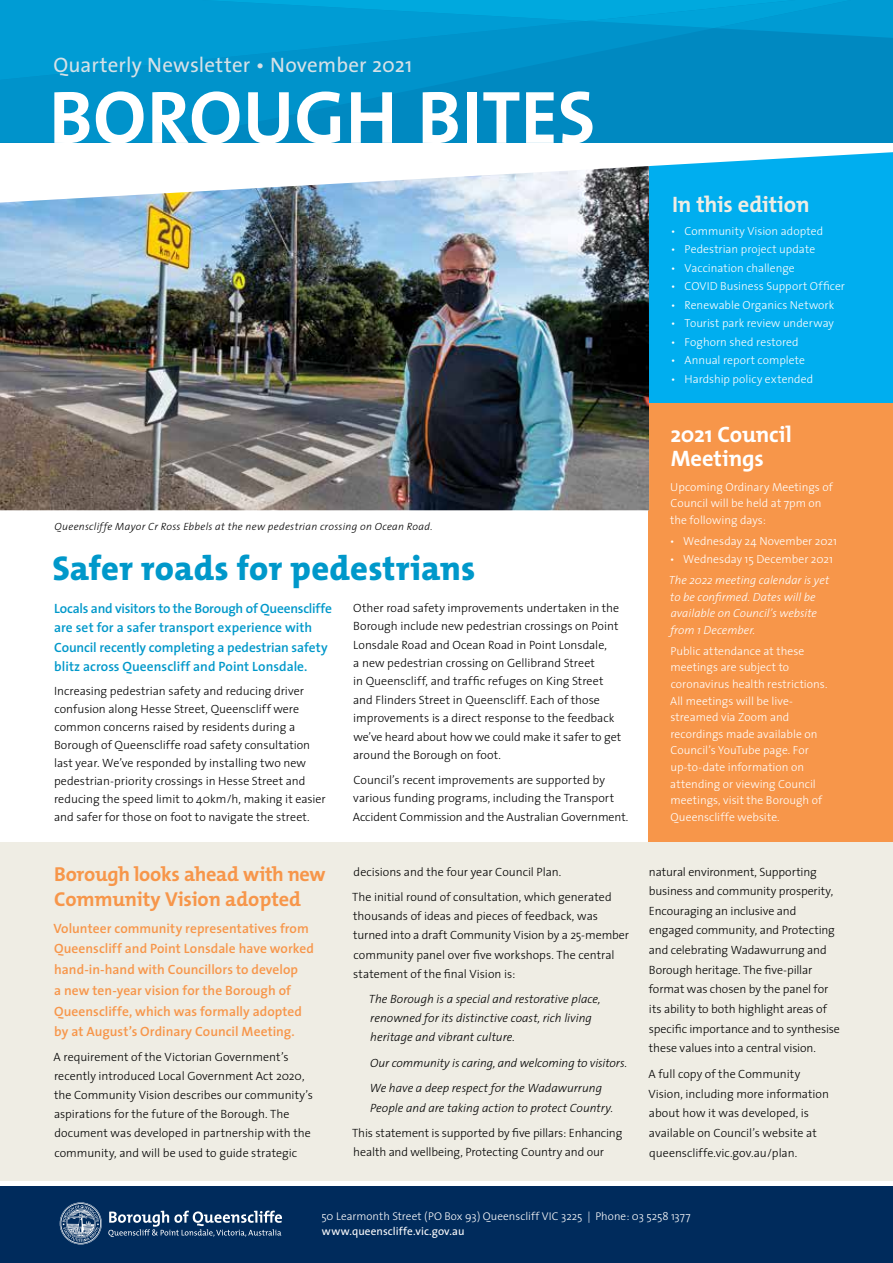
<style>
.page{position:relative;width:893px;height:1263px;background:#fff}
.page>*{position:absolute;margin:0;border:0;box-sizing:border-box;transform-origin:0 0}
.t1{font:75px "The Sans Bold Caps";letter-spacing:.01em;color:#fff}
.t2{font:800 34.5px "The Mix B8";letter-spacing:.005em;color:#0098ca}
.t3{font:700 22.5px/24px "The Mix";letter-spacing:-.005em;color:#fff}
.t4{font:700 22.5px "The Mix";letter-spacing:-.01em;color:#efede4}
.t5{font:21px "The Sans";letter-spacing:.005em;color:#d6e1e7}
.t6{font:700 20.25px/24.5px "The Mix B7";letter-spacing:-.01em;color:#f7964a}
.t7{font:600 13.5px/20.7px "The Sans";letter-spacing:.005em;color:#f7964a}
.t8{font:600 13.5px/19.5px "The Sans";letter-spacing:-.005em;color:#0098ca}
.t9{font:300 12px/19.6px "The Sans";letter-spacing:-.005em;color:#000}
.t10{font:italic 300 12px/19.2px "The Sans";color:#000}
.t11{font:300 11.7px/16.6px "The Sans";color:#fff}
.t12{font:italic 300 11.7px/16.6px "The Sans";color:#fff}
.t13{font:300 11.25px "The Sans";letter-spacing:.005em;color:#fff}
.t14{font:11.25px "The Sans";letter-spacing:.01em;color:#fff}
.t15{font:italic 300 10.5px "The Sans";letter-spacing:.025em;color:#000}
</style>
<div class="page">
<div style="left:0;top:842px;width:893px;height:338px;background:#efede4"></div>
<div style="left:649px;top:152px;width:244px;height:252px;background:#00aeef"></div>
<div style="left:649px;top:404px;width:244px;height:438px;background:#f7964a"></div>
<div style="left:0;top:1186px;width:893px;height:77px;background:#002b5c"></div>
<div style="left:0;top:0;width:893px;height:142px;background:#0089c1"></div>
<svg style="left:0;top:0;width:412px;height:80px;fill:#009cd4"></svg>
<svg style="left:201px;top:0;width:692px;height:38px"></svg>
<svg style="left:60px;top:1202px;width:42px;height:42px"></svg>
<svg style="left:108px;top:1210px;width:174px;height:27px"></svg>
<img style="left:0;top:166px;width:649px;height:344px">
<h3 class="t5" style="left:53px;top:47px;width:360px">Quarterly Newsletter • November 2021</h3>
<h1 class="t1" style="left:49px;top:55px;width:548px">BOROUGH BITES</h1>
<p class="t15" style="left:55px;top:518px;width:379px">Queenscliffe Mayor Cr Ross Ebbels at the new pedestrian crossing on Ocean Road.</p>
<h2 class="t2" style="left:52px;top:549px;width:424px">Safer roads for pedestrians</h2>
<p class="t8" style="left:54px;top:598px;width:279px">Locals and visitors to the Borough of Queenscliffe are set for a safer transport experience with Council recently completing a pedestrian safety blitz across Queenscliff and Point Lonsdale.</p>
<p class="t9" style="left:54px;top:681px;width:273px;line-height:18px">Increasing pedestrian safety and reducing driver confusion along Hesse Street, Queenscliff were common concerns raised by residents during a Borough of Queenscliffe road safety consultation last year. We’ve responded by installing two new pedestrian-priority crossings in Hesse Street and reducing the speed limit to 40km/h, making it easier and safer for those on foot to navigate the street.</p>
<p class="t9" style="left:353px;top:598px;width:270px;line-height:18.5px">Other road safety improvements undertaken in the Borough include new pedestrian crossings on Point Lonsdale Road and Ocean Road in Point Lonsdale,<br>a new pedestrian crossing on Gellibrand Street<br>in Queenscliff, and traffic refuges on King Street and Flinders Street in Queenscliff. Each of those improvements is a direct response to the feedback we’ve heard about how we could make it safer to get around the Borough on foot.</p>
<p class="t9" style="left:353px;top:770px;width:277px;line-height:18.5px">Council’s recent improvements are supported by various funding programs, including the Transport<br>Accident Commission and the Australian Government.</p>
<h3 class="t6" style="left:54px;top:863px;width:273px">Borough looks ahead with new<br>Community Vision adopted</h3>
<p class="t7" style="left:53px;top:917px;width:262px">Volunteer community representatives from Queenscliff and Point Lonsdale have worked hand-in-hand with Councillors to develop<br>a new ten-year vision for the Borough of Queenscliffe, which was formally adopted by at August’s Ordinary Council Meeting.</p>
<p class="t9" style="left:54px;top:1047px;width:261px;line-height:19.2px">A requirement of the Victorian Government’s recently introduced Local Government Act 2020, the Community Vision describes our community’s aspirations for the future of the Borough. The document was developed in partnership with the community, and will be used to guide strategic</p>
<p class="t9" style="left:352px;top:858px;width:261px;line-height:25.5px">decisions and the four year Council Plan.<br>The initial round of consultation, which generated</p>
<p class="t9" style="left:353px;top:906px;width:277px;line-height:19.2px">thousands of ideas and pieces of feedback, was turned into a draft Community Vision by a 25-member community panel over five workshops. The central statement of the final Vision is:</p>
<p class="t10" style="left:369px;top:989px;width:233px">The Borough is a special and restorative place, renowned for its distinctive coast, rich living heritage and vibrant culture.</p>
<p class="t10" style="left:370px;top:1050px;width:259px;line-height:25.5px">Our community is caring, and welcoming to visitors.<br>We have a deep respect for the Wadawurrung</p>
<p class="t10" style="left:370px;top:1097px;width:245px">People and are taking action to protect Country.</p>
<p class="t9" style="left:352px;top:1123px;width:272px;line-height:19.2px">This statement is supported by five pillars: Enhancing health and wellbeing, Protecting Country and our</p>
<h3 class="t4" style="left:672px;top:185px;width:139px">In this edition</h3>
<p class="t11" style="left:671px;top:222px;width:154px">• Community Vision adopted</p>
<p class="t11" style="left:671px;top:240px;width:146px">• Pedestrian project update</p>
<p class="t11" style="left:671px;top:259px;width:126px">• Vaccination challenge</p>
<p class="t11" style="left:671px;top:277px;width:176px">• COVID Business Support Officer</p>
<p class="t11" style="left:671px;top:296px;width:165px">• Renewable Organics Network</p>
<p class="t11" style="left:671px;top:315px;width:165px">• Tourist park review underway</p>
<p class="t11" style="left:671px;top:333px;width:130px">• Foghorn shed restored</p>
<p class="t11" style="left:671px;top:352px;width:136px">• Annual report complete</p>
<p class="t11" style="left:671px;top:370px;width:144px">• Hardship policy extended</p>
<h3 class="t3" style="left:670px;top:421px;width:123px">2021 Council<br>Meetings</h3>
<p class="t11" style="left:670px;top:478px;width:164px">Upcoming Ordinary Meetings of<br>Council will be held at 7pm on the following days:</p>
<p class="t11" style="left:670px;top:532px;width:169px">• Wednesday 24 November 2021</p>
<p class="t11" style="left:670px;top:551px;width:165px">• Wednesday 15 December 2021</p>
<p class="t12" style="left:669px;top:572px;width:162px">The 2022 meeting calendar is yet to be confirmed. Dates will be available on Council’s website from 1 December.</p>
<p class="t11" style="left:670px;top:642px;width:159px">Public attendance at these meetings are subject to coronavirus health restrictions.<br>All meetings will be live&shy;streamed via Zoom and recordings made available on<br>Council’s YouTube page. For up-to-date information on attending or viewing Council meetings, visit the Borough of<br>Queenscliffe website.</p>
<p class="t9" style="left:649px;top:861px;width:193px">natural environment, Supporting business and community prosperity, Encouraging an inclusive and engaged community, and Protecting and celebrating Wadawurrung and Borough heritage. The five-pillar format was chosen by the panel for its ability to both highlight areas of specific importance and to synthesise these values into a central vision.</p>
<p class="t9" style="left:648px;top:1064px;width:182px">A full copy of the Community<br>Vision, including more information about how it was developed, is available on Council’s website at queenscliffe.vic.gov.au/plan.</p>
<p class="t13" style="left:321px;top:1207px;width:371px">50 Learmonth Street (PO Box 93) Queenscliff VIC 3225 | Phone: 03 5258 1377</p>
<p class="t14" style="left:322px;top:1222px;width:144px">www.queenscliffe.vic.gov.au</p>
</div>
